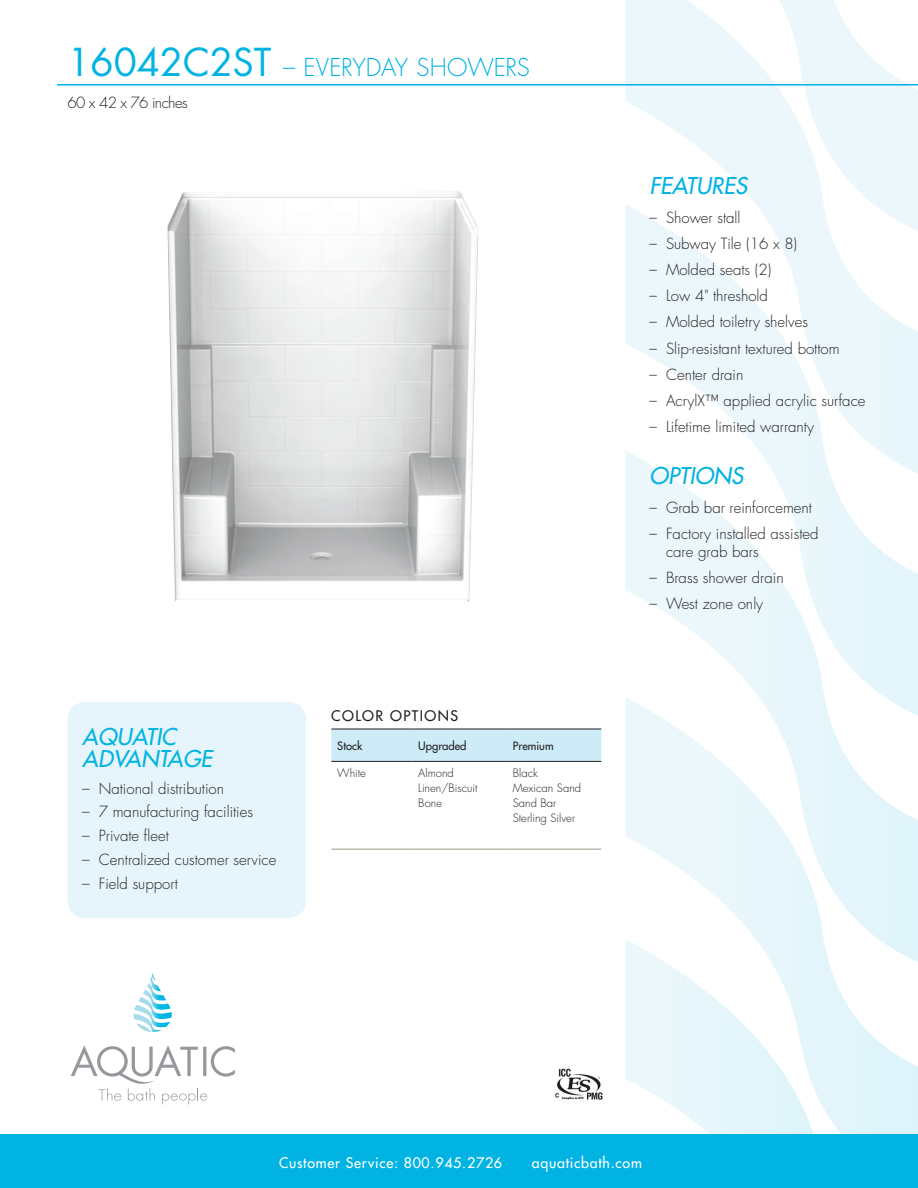
<style>
.page{position:relative;width:918px;height:1188px;background:#fff}
.page>*{position:absolute;margin:0;border:0;box-sizing:border-box;transform-origin:0 0}
.Tub_Name{font:300 24px "Futura Std";letter-spacing:-.015em;color:#00b3e3}
.FEATURES{font:italic 500 22.5px/22.5px "Futura Std";color:#00b3e3}
.Black_Model_Specs{font:300 15px/18px "Futura Std";color:#231f20}
.Black_Model_Specs-2{font:300 15px "Futura Std";letter-spacing:-.04em;color:#231f20}
.t1{font:500 14.25px "Futura Std";letter-spacing:.05em;color:#fff}
.t2{font:500 14.25px "Futura Std";letter-spacing:.1em;color:#231f20}
.t3{font:300 11.25px/15px "Futura Std";color:#231f20}
.t4{font:500 11.25px "Futura Std";color:#231f20}
.s1{font-weight:400;font-size:37.5px}
</style>
<div class="page">
<svg style="left:626px;top:0;width:146px;height:204px"></svg>
<svg style="left:626px;top:204px;width:292px;height:246px"></svg>
<svg style="left:626px;top:450px;width:292px;height:247px"></svg>
<svg style="left:626px;top:697px;width:292px;height:437px"></svg>
<svg style="left:626px;top:939px;width:203px;height:195px"></svg>
<svg style="left:772px;top:0;width:146px;height:238px"></svg>
<div style="left:0;top:1134px;width:918px;height:54px;background:#00b3e3"></div>
<svg style="left:133px;top:973px;width:39px;height:59px"></svg>
<svg style="left:71px;top:1045px;width:164px;height:59px"></svg>
<hr style="left:57px;top:84px;width:861px;height:2px;background:#00b3e3">
<div style="left:331px;top:730px;width:270px;height:31px;background:#cdecf7"></div>
<hr style="left:331px;top:729px;width:81px;height:1px;background:#231f20">
<hr style="left:412px;top:729px;width:95px;height:1px;background:#231f20">
<hr style="left:507px;top:729px;width:94px;height:1px;background:#231f20">
<hr style="left:331px;top:761px;width:81px;height:1px;background:#231f20">
<hr style="left:412px;top:761px;width:95px;height:1px;background:#231f20">
<hr style="left:507px;top:761px;width:94px;height:1px;background:#231f20">
<hr style="left:331px;top:849px;width:81px;height:1px;background:#a19689">
<hr style="left:412px;top:849px;width:95px;height:1px;background:#a19689">
<hr style="left:507px;top:849px;width:94px;height:1px;background:#a19689">
<div style="left:68px;top:702px;width:238px;height:216px;background:#e5f5fb;border-radius:18px"></div>
<img style="left:555px;top:1068px;width:48px;height:32px">
<img style="left:167px;top:191px;width:311px;height:411px">
<p class="Tub_Name" style="left:68px;top:53px;width:464px"><span class="s1">16042C2ST</span> – EVERYDAY SHOWERS</p>
<p class="Black_Model_Specs-2" style="left:68px;top:94px;width:122px">60 x 42 x 76 inches</p>
<p class="FEATURES" style="left:82px;top:725px;width:131px">AQUATIC<br>ADVANTAGE</p>
<p class="Black_Model_Specs" style="left:82px;top:780px;width:143px">– National distribution</p>
<p class="Black_Model_Specs" style="left:82px;top:803px;width:172px">– 7 manufacturing facilities</p>
<p class="Black_Model_Specs" style="left:82px;top:827px;width:88px">– Private fleet</p>
<p class="Black_Model_Specs" style="left:82px;top:851px;width:196px">– Centralized customer service</p>
<p class="Black_Model_Specs" style="left:82px;top:875px;width:97px">– Field support</p>
<p class="t2" style="left:331px;top:707px;width:128px">COLOR OPTIONS</p>
<p class="t4" style="left:337px;top:739px;width:26px">Stock</p>
<p class="t4" style="left:418px;top:739px;width:50px">Upgraded</p>
<p class="t4" style="left:513px;top:739px;width:42px">Premium</p>
<p class="t3" style="left:337px;top:765px;width:30px">White</p>
<p class="t3" style="left:418px;top:765px;width:61px">Almond<br>Linen/Biscuit<br>Bone</p>
<p class="t3" style="left:513px;top:765px;width:70px">Black<br>Mexican Sand<br>Sand Bar<br>Sterling Silver</p>
<p class="FEATURES" style="left:650px;top:175px;width:99px">FEATURES</p>
<p class="Black_Model_Specs" style="left:650px;top:209px;width:93px">– Shower stall</p>
<p class="Black_Model_Specs" style="left:650px;top:235px;width:149px">– Subway Tile (16 x 8)</p>
<p class="Black_Model_Specs" style="left:650px;top:261px;width:123px">– Molded seats (2)</p>
<p class="Black_Model_Specs" style="left:650px;top:287px;width:120px">– Low 4" threshold</p>
<p class="Black_Model_Specs" style="left:650px;top:313px;width:160px">– Molded toiletry shelves</p>
<p class="Black_Model_Specs" style="left:650px;top:339px;width:192px">– Slip-resistant textured bottom</p>
<p class="Black_Model_Specs" style="left:650px;top:366px;width:96px">– Center drain</p>
<p class="Black_Model_Specs" style="left:650px;top:392px;width:217px">– AcrylX™ applied acrylic surface</p>
<p class="Black_Model_Specs" style="left:650px;top:418px;width:166px">– Lifetime limited warranty</p>
<p class="FEATURES" style="left:650px;top:465px;width:95px">OPTIONS</p>
<p class="Black_Model_Specs" style="left:650px;top:499px;width:164px">– Grab bar reinforcement</p>
<p class="Black_Model_Specs" style="left:666px;top:525px;width:154px;text-indent:-16px">– Factory installed assisted care grab bars</p>
<p class="Black_Model_Specs" style="left:650px;top:569px;width:136px">– Brass shower drain</p>
<p class="Black_Model_Specs" style="left:650px;top:595px;width:115px">– West zone only</p>
<p class="t1" style="left:279px;top:1153px;width:225px">Customer Service: 800.945.2726</p>
<p class="t1" style="left:532px;top:1153px;width:112px">aquaticbath.com</p>
</div>
